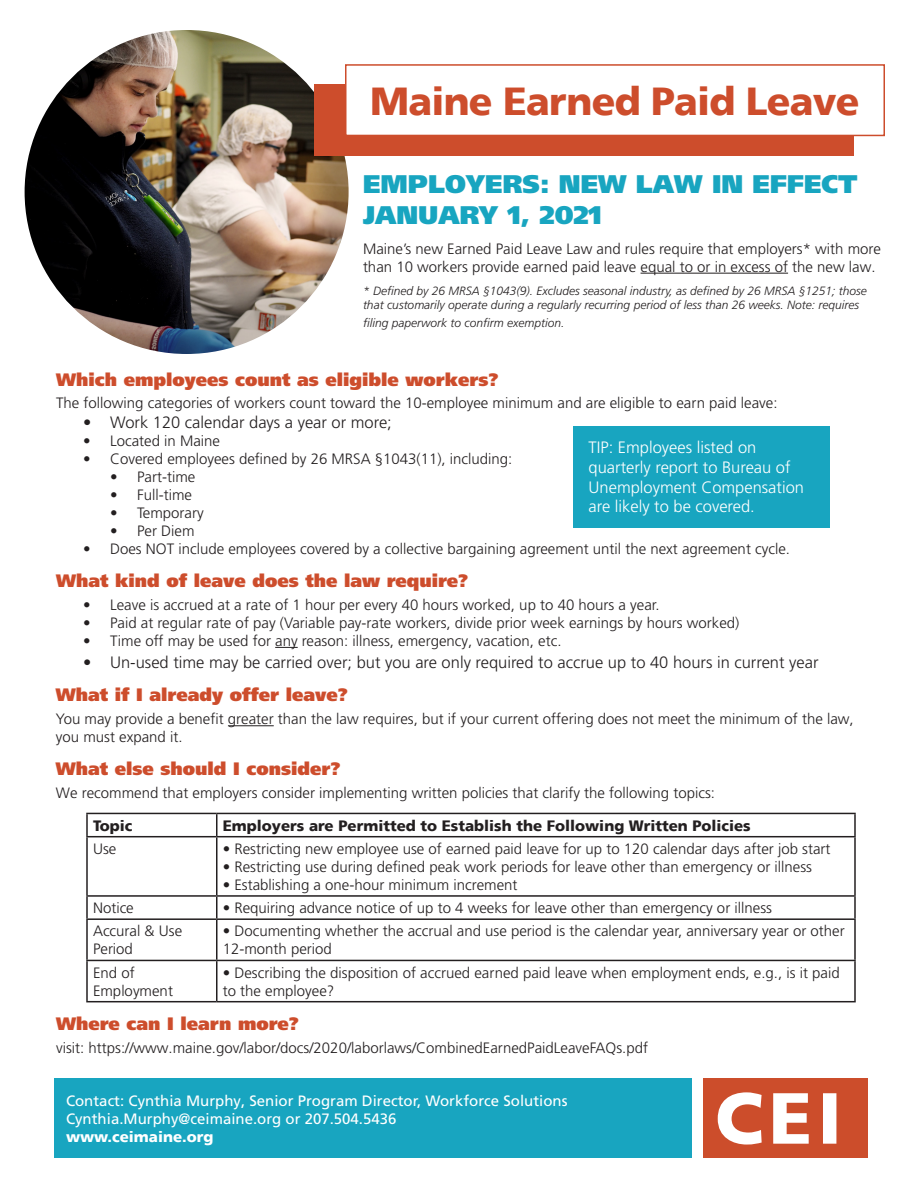
<style>
.page{position:relative;width:918px;height:1188px;background:#fff}
.page>*{position:absolute;margin:0;border:0;box-sizing:border-box;transform-origin:0 0}
.t1{font:900 39px "Frutiger";letter-spacing:-.02em;color:#cd4d2c}
.t2{font:900 25.5px/30.6px "Frutiger LT Pro";color:#18a5c0}
.t3{font:900 18px "Frutiger LT Pro";color:#cd4d2c}
.t4{font:300 16.5px "Frutiger LT Pro";color:#231f20}
.t5{font:300 16.5px/19.8px "Frutiger LT Pro";color:#fff}
.t6{font:300 15px/18px "Frutiger LT Pro";color:#231f20}
.t7{font:15px "Frutiger LT Pro";color:#fff}
.t8{font:900 15px "Frutiger";color:#231f20}
.t9{font:900 15px "Frutiger";color:#fff}
.t10{font:italic 300 12px/14.4px "Frutiger LT Std";color:#231f20}
</style>
<div class="page">
<img style="left:25px;top:30px;width:324px;height:324px;border-radius:162px">
<hr style="left:641px;top:273px;width:147px;height:1px;background:#231f20">
<div style="left:314px;top:84px;width:540px;height:72px;background:#cd4d2c"></div>
<div style="left:346px;top:65px;width:538px;height:70px;background:#fff"></div>
<div style="left:345px;top:64px;width:540px;height:72px;border:2px solid #cd4d2c"></div>
<svg style="left:275px;top:647px;width:23px;height:1px"></svg>
<hr style="left:86px;top:813px;width:131px;height:1px;background:#231f20">
<hr style="left:86px;top:814px;width:2px;height:22px;background:#231f20">
<hr style="left:217px;top:813px;width:639px;height:1px;background:#231f20">
<hr style="left:216px;top:814px;width:2px;height:22px;background:#231f20">
<hr style="left:854px;top:814px;width:2px;height:22px;background:#231f20">
<hr style="left:86px;top:836px;width:131px;height:1px;background:#231f20">
<hr style="left:86px;top:837px;width:2px;height:58px;background:#231f20">
<hr style="left:217px;top:836px;width:639px;height:1px;background:#231f20">
<hr style="left:216px;top:837px;width:2px;height:58px;background:#231f20">
<hr style="left:854px;top:837px;width:2px;height:58px;background:#231f20">
<hr style="left:86px;top:895px;width:131px;height:2px;background:#231f20">
<hr style="left:86px;top:897px;width:2px;height:21px;background:#231f20">
<hr style="left:217px;top:895px;width:639px;height:2px;background:#231f20">
<hr style="left:216px;top:897px;width:2px;height:21px;background:#231f20">
<hr style="left:854px;top:897px;width:2px;height:21px;background:#231f20">
<hr style="left:86px;top:918px;width:131px;height:2px;background:#231f20">
<hr style="left:86px;top:920px;width:2px;height:40px;background:#231f20">
<hr style="left:217px;top:918px;width:639px;height:2px;background:#231f20">
<hr style="left:216px;top:920px;width:2px;height:40px;background:#231f20">
<hr style="left:854px;top:920px;width:2px;height:40px;background:#231f20">
<hr style="left:86px;top:960px;width:131px;height:1px;background:#231f20">
<hr style="left:86px;top:961px;width:2px;height:40px;background:#231f20">
<hr style="left:217px;top:960px;width:639px;height:1px;background:#231f20">
<hr style="left:216px;top:961px;width:2px;height:40px;background:#231f20">
<hr style="left:854px;top:961px;width:2px;height:40px;background:#231f20">
<hr style="left:86px;top:1001px;width:131px;height:1px;background:#231f20">
<hr style="left:217px;top:1001px;width:639px;height:1px;background:#231f20">
<div style="left:574px;top:426px;width:256px;height:101px;background:#18a5c0"></div>
<div style="left:54px;top:1078px;width:637px;height:80px;background:#18a5c0"></div>
<div style="left:704px;top:1078px;width:164px;height:80px;background:#cc4d2b"></div>
<svg style="left:718px;top:1092px;width:118px;height:53px"></svg>
<hr style="left:228px;top:725px;width:46px;height:1px;background:#231f20">
<p class="t1" style="left:370px;top:78px;width:491px">Maine Earned Paid Leave</p>
<p class="t2" style="left:363px;top:169px;width:496px">EMPLOYERS: NEW LAW IN EFFECT<br>JANUARY 1, 2021</p>
<p class="t6" style="left:363px;top:240px;width:519px">Maine’s new Earned Paid Leave Law and rules require that employers* with more than 10 workers provide earned paid leave equal to or in excess of the new law.</p>
<p class="t10" style="left:363px;top:284px;width:505px">* Defined by 26 MRSA §1043(9). Excludes seasonal industry, as defined by 26 MRSA §1251; those that customarily operate during a regularly recurring period of less than 26 weeks. Note: requires</p>
<p class="t10" style="left:363px;top:316px;width:203px">filing paperwork to confirm exemption.</p>
<p class="t3" style="left:56px;top:368px;width:444px">Which employees count as eligible workers?</p>
<p class="t6" style="left:56px;top:394px;width:723px">The following categories of workers count toward the 10-employee minimum and are eligible to earn paid leave:</p>
<p class="t4" style="left:83px;top:413px;width:310px">• Work 120 calendar days a year or more;</p>
<p class="t6" style="left:83px;top:432px;width:139px">• Located in Maine</p>
<p class="t6" style="left:83px;top:450px;width:431px">• Covered employees defined by 26 MRSA §1043(11), including:</p>
<p class="t6" style="left:110px;top:468px;width:87px">• Part-time</p>
<p class="t6" style="left:110px;top:486px;width:83px">• Full-time</p>
<p class="t6" style="left:110px;top:504px;width:95px">• Temporary</p>
<p class="t6" style="left:110px;top:522px;width:86px">• Per Diem</p>
<p class="t6" style="left:83px;top:540px;width:709px">• Does NOT include employees covered by a collective bargaining agreement until the next agreement cycle.</p>
<p class="t3" style="left:56px;top:570px;width:414px">What kind of leave does the law require?</p>
<p class="t6" style="left:83px;top:596px;width:578px">• Leave is accrued at a rate of 1 hour per every 40 hours worked, up to 40 hours a year.</p>
<p class="t6" style="left:83px;top:614px;width:658px">• Paid at regular rate of pay (Variable pay-rate workers, divide prior week earnings by hours worked)</p>
<p class="t6" style="left:83px;top:632px;width:480px">• Time off may be used for any reason: illness, emergency, vacation, etc.</p>
<p class="t4" style="left:83px;top:652px;width:737px">• Un-used time may be carried over; but you are only required to accrue up to 40 hours in current year</p>
<p class="t3" style="left:56px;top:684px;width:294px">What if I already offer leave?</p>
<p class="t6" style="left:56px;top:710px;width:799px">You may provide a benefit greater than the law requires, but if your current offering does not meet the minimum of the law, you must expand it.</p>
<p class="t3" style="left:56px;top:758px;width:287px">What else should I consider?</p>
<p class="t6" style="left:56px;top:784px;width:661px">We recommend that employers consider implementing written policies that clarify the following topics:</p>
<p class="t8" style="left:93px;top:816px;width:41px">Topic</p>
<p class="t8" style="left:223px;top:816px;width:530px">Employers are Permitted to Establish the Following Written Policies</p>
<p class="t6" style="left:93px;top:840px;width:25px">Use</p>
<p class="t6" style="left:223px;top:840px;width:609px">• Restricting new employee use of earned paid leave for up to 120 calendar days after job start</p>
<p class="t6" style="left:223px;top:858px;width:591px">• Restricting use during defined peak work periods for leave other than emergency or illness</p>
<p class="t6" style="left:223px;top:876px;width:296px">• Establishing a one-hour minimum increment</p>
<p class="t6" style="left:93px;top:899px;width:42px">Notice</p>
<p class="t6" style="left:223px;top:899px;width:551px">• Requiring advance notice of up to 4 weeks for leave other than emergency or illness</p>
<p class="t6" style="left:93px;top:922px;width:91px">Accural &amp; Use<br>Period</p>
<p class="t6" style="left:223px;top:922px;width:624px">• Documenting whether the accrual and use period is the calendar year, anniversary year or other<br>12-month period</p>
<p class="t6" style="left:93px;top:964px;width:81px">End of<br>Employment</p>
<p class="t6" style="left:223px;top:964px;width:619px">• Describing the disposition of accrued earned paid leave when employment ends, e.g., is it paid to the employee?</p>
<p class="t3" style="left:56px;top:1013px;width:245px">Where can I learn more?</p>
<p class="t6" style="left:56px;top:1038px;width:594px">visit: https://www.maine.gov/labor/docs/2020/laborlaws/CombinedEarnedPaidLeaveFAQs.pdf</p>
<p class="t5" style="left:589px;top:438px;width:217px">TIP: Employees listed on quarterly report to Bureau of<br>Unemployment Compensation are likely to be covered.</p>
<p class="t7" style="left:66px;top:1092px;width:503px">Contact: Cynthia Murphy, Senior Program Director, Workforce Solutions</p>
<p class="t7" style="left:66px;top:1110px;width:332px">Cynthia.Murphy@ceimaine.org or 207.504.5436</p>
<p class="t9" style="left:66px;top:1128px;width:149px">www.ceimaine.org</p>
</div>
